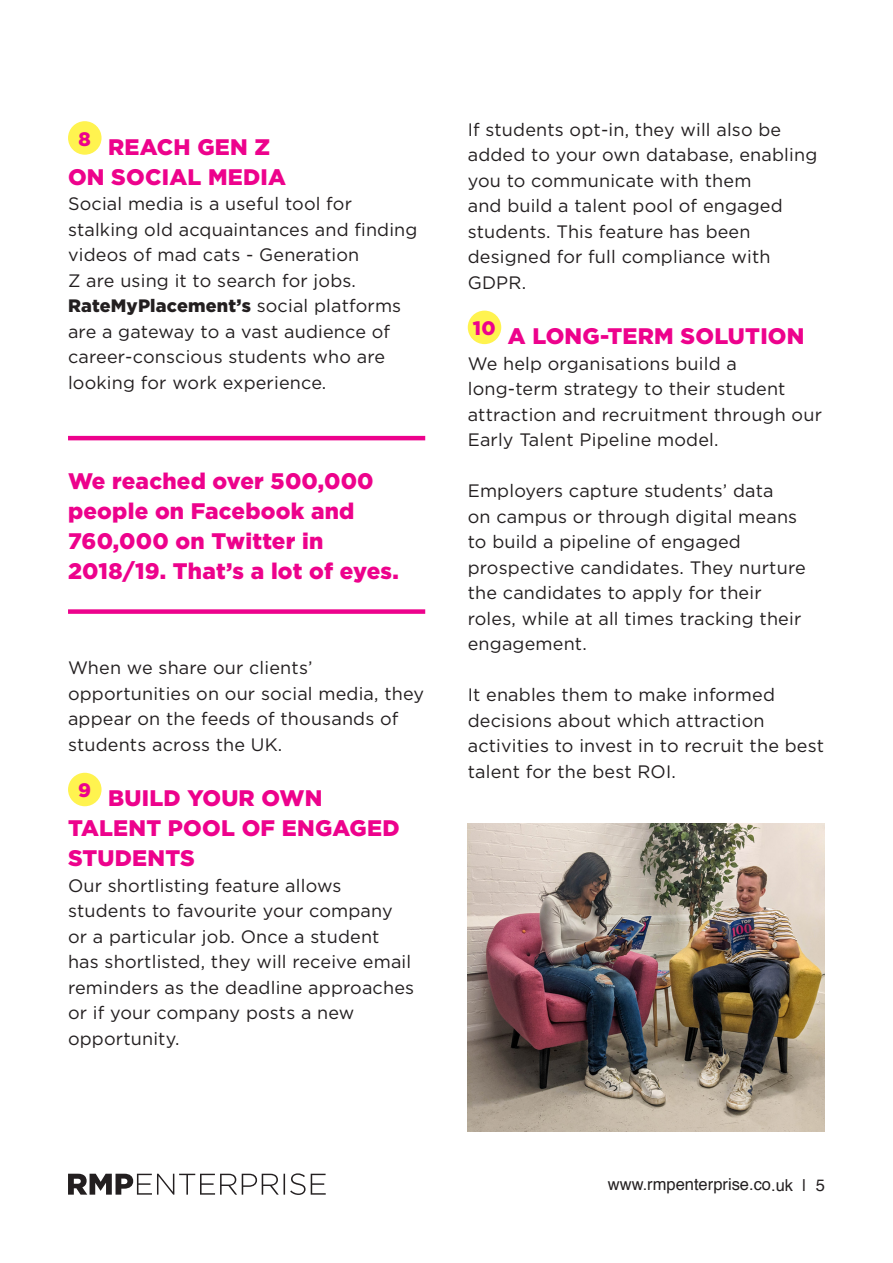
<style>
.page{position:relative;width:893px;height:1263px;background:#fff}
.page>*{position:absolute;margin:0;border:0;box-sizing:border-box;transform-origin:0 0}
.t1{font:900 22.5px/30px "Gotham";letter-spacing:.01em;color:#ed028c}
.t2{font:900 19.5px "Gotham";color:#ed028c}
.t3{font:18px/25.5px "Gotham";letter-spacing:.01em;color:#231f20}
.t4{font:16.5px "Helvetica";letter-spacing:-.005em;color:#231f20}
.s1{font-weight:900}
</style>
<div class="page">
<svg style="left:68px;top:1173px;width:258px;height:22px"></svg>
<img style="left:468px;top:824px;width:357px;height:307px">
<div style="left:68px;top:121px;width:34px;height:34px;background:#fff34f;border-radius:50%"></div>
<div style="left:68px;top:773px;width:34px;height:33px;background:#fff34f;border-radius:50%"></div>
<hr style="left:68px;top:436px;width:357px;height:4px;background:#ed028c">
<div style="left:68px;top:609px;width:357px;height:5px;background:#ed028c"></div>
<div style="left:468px;top:311px;width:33px;height:33px;background:#fff34f;border-radius:50%"></div>
<p class="t2" style="left:78px;top:125px;width:14px">8</p>
<p class="t1" style="left:108px;top:131px;width:164px">REACH GEN Z</p>
<p class="t1" style="left:68px;top:161px;width:219px">ON SOCIAL MEDIA</p>
<p class="t3" style="left:68px;top:191px;width:351px">Social media is a useful tool for stalking old acquaintances and finding videos of mad cats - Generation<br>Z are using it to search for jobs.<br><span class="s1">RateMyPlacement’s</span> social platforms are a gateway to a vast audience of career-conscious students who are looking for work experience.</p>
<p class="t1" style="left:68px;top:466px;width:332px">We reached over 500,000 people on Facebook and<br>760,000 on Twitter in<br>2018/19. That’s a lot of eyes.</p>
<p class="t3" style="left:68px;top:655px;width:358px">When we share our clients’ opportunities on our social media, they appear on the feeds of thousands of students across the UK.</p>
<p class="t2" style="left:78px;top:777px;width:14px">9</p>
<p class="t1" style="left:68px;top:783px;width:333px;text-indent:40px">BUILD YOUR OWN<br>TALENT POOL OF ENGAGED<br>STUDENTS</p>
<p class="t3" style="left:68px;top:872px;width:348px">Our shortlisting feature allows students to favourite your company or a particular job. Once a student has shortlisted, they will receive email reminders as the deadline approaches or if your company posts a new opportunity.</p>
<p class="t3" style="left:468px;top:116px;width:351px">If students opt-in, they will also be added to your own database, enabling you to communicate with them<br>and build a talent pool of engaged students. This feature has been designed for full compliance with<br>GDPR.</p>
<p class="t2" style="left:473px;top:315px;width:24px">10</p>
<p class="t1" style="left:508px;top:321px;width:298px">A LONG-TERM SOLUTION</p>
<p class="t3" style="left:468px;top:350px;width:356px">We help organisations build a long-term strategy to their student attraction and recruitment through our Early Talent Pipeline model.</p>
<p class="t3" style="left:468px;top:478px;width:339px">Employers capture students’ data<br>on campus or through digital means to build a pipeline of engaged prospective candidates. They nurture the candidates to apply for their roles, while at all times tracking their engagement.</p>
<p class="t3" style="left:468px;top:682px;width:358px">It enables them to make informed decisions about which attraction activities to invest in to recruit the best talent for the best ROI.</p>
<p class="t4" style="left:608px;top:1172px;width:219px">www.rmpenterprise.co.uk | 5</p>
</div>
